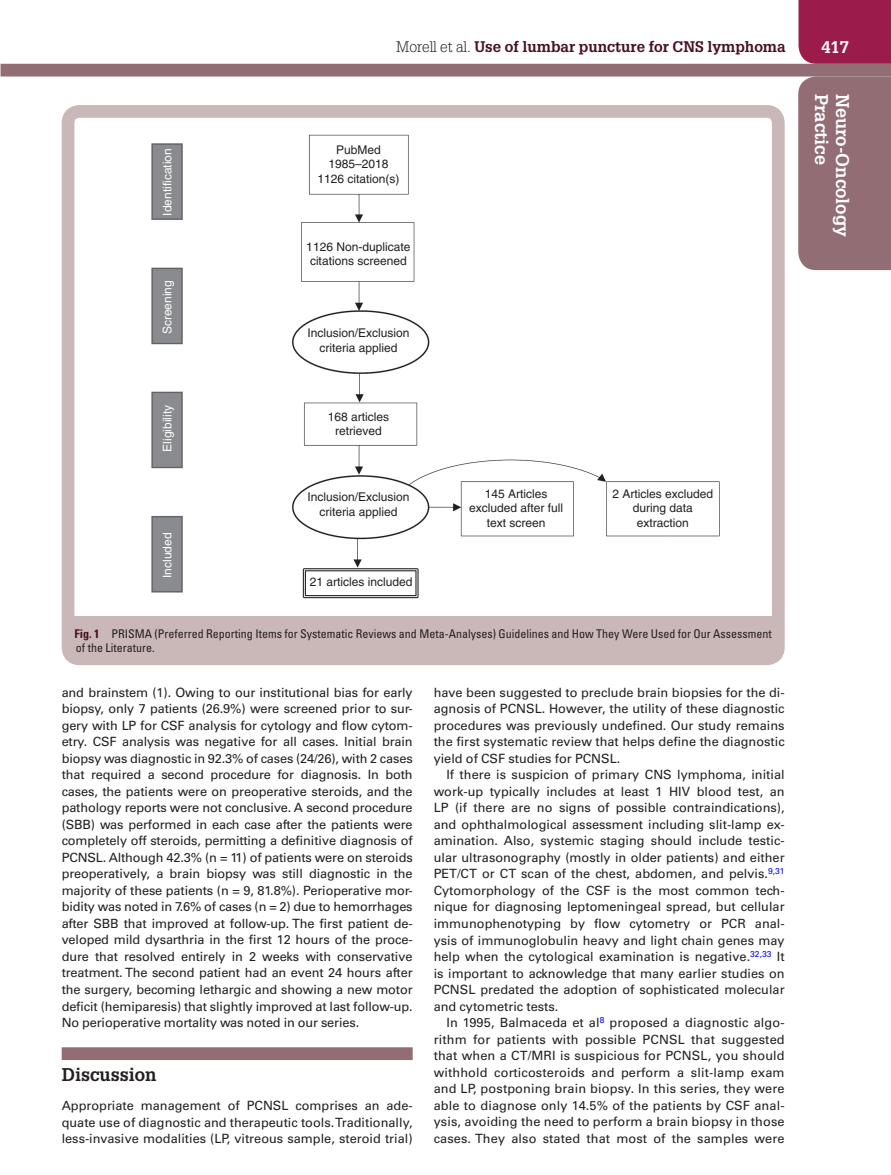
<style>
.page{position:relative;width:891px;height:1175px;background:#fff}
.page>*{position:absolute;margin:0;border:0;box-sizing:border-box;transform-origin:0 0}
.t1{font:700 18px "Glypha LT Std";color:#fff}
.t2{font:700 18px "Glypha LT Std";color:#231f20}
.t3{font:700 16.5px "Glypha LT Std";color:#fff}
.t4{font:700 15px "Glypha LT Std";color:#490e24}
.t5{font:12.75px/16.5px "Univers LT Std";color:#231f20;text-align:justify}
.t6{font:12px/14.4px "Helvetica";color:#231f20;text-align:center}
.t7{font:condensed 12px/14.4px "Univers LT Std";color:#231f20}
.t8{font:12px "Helvetica";color:#fff}
.s1{font-weight:300;color:#231f20}
.s2{font-weight:700;color:#490e24}
</style>
<div class="page">
<div style="left:1px;top:64px;width:890px;height:12px;background:#926d73"></div>
<div style="left:798px;top:76px;width:93px;height:194px;background:#926d73"></div>
<div style="left:799px;top:0;width:92px;height:64px;background:#9b1c4b"></div>
<div style="left:62px;top:1047px;width:351px;height:13px;background:#926d73"></div>
<div style="left:65px;top:616px;width:716px;height:43px;background:#cab8b9"></div>
<img style="left:151px;top:134px;width:569px;height:465px">
<div style="left:62px;top:105px;width:723px;height:560px;border:13px solid #cab8b9;border-radius:12px"></div>
<p class="t8" style="left:160px;top:216px;width:69px;rotate:-90deg">Identification</p>
<p class="t8" style="left:160px;top:334px;width:56px;rotate:-90deg">Screening</p>
<p class="t8" style="left:160px;top:452px;width:48px;rotate:-90deg">Eligibility</p>
<p class="t8" style="left:160px;top:578px;width:47px;rotate:-90deg">Included</p>
<p class="t4" style="left:396px;top:37px;width:391px"><span class="s1">Morell et al.</span> Use of lumbar puncture for CNS lymphoma</p>
<p class="t3" style="left:821px;top:37px;width:29px">417</p>
<p class="t6" style="left:317px;top:142px;width:84px">PubMed<br>1985–2018<br>1126 citation(s)</p>
<p class="t6" style="left:306px;top:239px;width:106px">1126 Non-duplicate citations screened</p>
<p class="t6" style="left:307px;top:326px;width:104px">Inclusion/Exclusion criteria applied</p>
<p class="t6" style="left:328px;top:409px;width:63px">168 articles retrieved</p>
<p class="t6" style="left:307px;top:490px;width:104px">Inclusion/Exclusion criteria applied</p>
<p class="t6" style="left:310px;top:575px;width:104px">21 articles included</p>
<p class="t6" style="left:469px;top:486px;width:96px">145 Articles excluded after full text screen</p>
<p class="t6" style="left:613px;top:486px;width:102px">2 Articles excluded during data extraction</p>
<h1 class="t1" style="left:833px;top:94px;width:73px;rotate:90deg">Practice</h1>
<h1 class="t1" style="left:854px;top:94px;width:145px;rotate:90deg">Neuro-Oncology</h1>
<p class="t7" style="left:74px;top:626px;width:699px"><span class="s2">Fig. 1</span> PRISMA (Preferred Reporting Items for Systematic Reviews and Meta-Analyses) Guidelines and How They Were Used for Our Assessment of the Literature.</p>
<p class="t5" style="left:62px;top:684px;width:353px">and brainstem (1). Owing to our institutional bias for early biopsy, only 7 patients (26.9%) were screened prior to sur&shy;gery with LP for CSF analysis for cytology and flow cytom&shy;etry. CSF analysis was negative for all cases. Initial brain biopsy was diagnostic in 92.3% of cases (24/26), with 2 cases that required a second procedure for diagnosis. In both cases, the patients were on preoperative steroids, and the pathology reports were not conclusive. A second procedure (SBB) was performed in each case after the patients were completely off steroids, permitting a definitive diagnosis of PCNSL. Although 42.3% (n = 11) of patients were on steroids preoperatively, a brain biopsy was still diagnostic in the majority of these patients (n = 9, 81.8%). Perioperative mor&shy;bidity was noted in 7.6% of cases (n = 2) due to hemorrhages after SBB that improved at follow-up. The first patient de&shy;veloped mild dysarthria in the first 12 hours of the proce&shy;dure that resolved entirely in 2 weeks with conservative treatment. The second patient had an event 24 hours after the surgery, becoming lethargic and showing a new motor deficit (hemiparesis) that slightly improved at last follow-up.<br>No perioperative mortality was noted in our series.</p>
<h1 class="t2" style="left:62px;top:1063px;width:96px">Discussion</h1>
<p class="t5" style="left:62px;top:1097px;width:353px">Appropriate management of PCNSL comprises an ade&shy;quate use of diagnostic and therapeutic tools. Traditionally, less-invasive modalities (LP, vitreous sample, steroid trial)</p>
<p class="t5" style="left:434px;top:684px;width:353px">have been suggested to preclude brain biopsies for the di&shy;agnosis of PCNSL. However, the utility of these diagnostic procedures was previously undefined. Our study remains the first systematic review that helps define the diagnostic yield of CSF studies for PCNSL.</p>
<p class="t5" style="left:434px;top:766px;width:353px;text-indent:13px">If there is suspicion of primary CNS lymphoma, initial work-up typically includes at least 1 HIV blood test, an LP (if there are no signs of possible contraindications), and ophthalmological assessment including slit-lamp ex&shy;amination. Also, systemic staging should include testic&shy;ular ultrasonography (mostly in older patients) and either PET/CT or CT scan of the chest, abdomen, and pelvis.<sup>9</sup><sup>,</sup><sup>31<br></sup>Cytomorphology of the CSF is the most common tech&shy;nique for diagnosing leptomeningeal spread, but cellular immunophenotyping by flow cytometry or PCR anal&shy;ysis of immunoglobulin heavy and light chain genes may help when the cytological examination is negative.<sup>32</sup><sup>,</sup><sup>33</sup> It is important to acknowledge that many earlier studies on PCNSL predated the adoption of sophisticated molecular and cytometric tests.</p>
<p class="t5" style="left:434px;top:1014px;width:353px;text-indent:13px">In 1995, Balmaceda et al<sup>8</sup> proposed a diagnostic algo&shy;rithm for patients with possible PCNSL that suggested that when a CT/MRI is suspicious for PCNSL, you should withhold corticosteroids and perform a slit-lamp exam and LP, postponing brain biopsy. In this series, they were able to diagnose only 14.5% of the patients by CSF anal&shy;ysis, avoiding the need to perform a brain biopsy in those cases. They also stated that most of the samples were</p>
</div>
